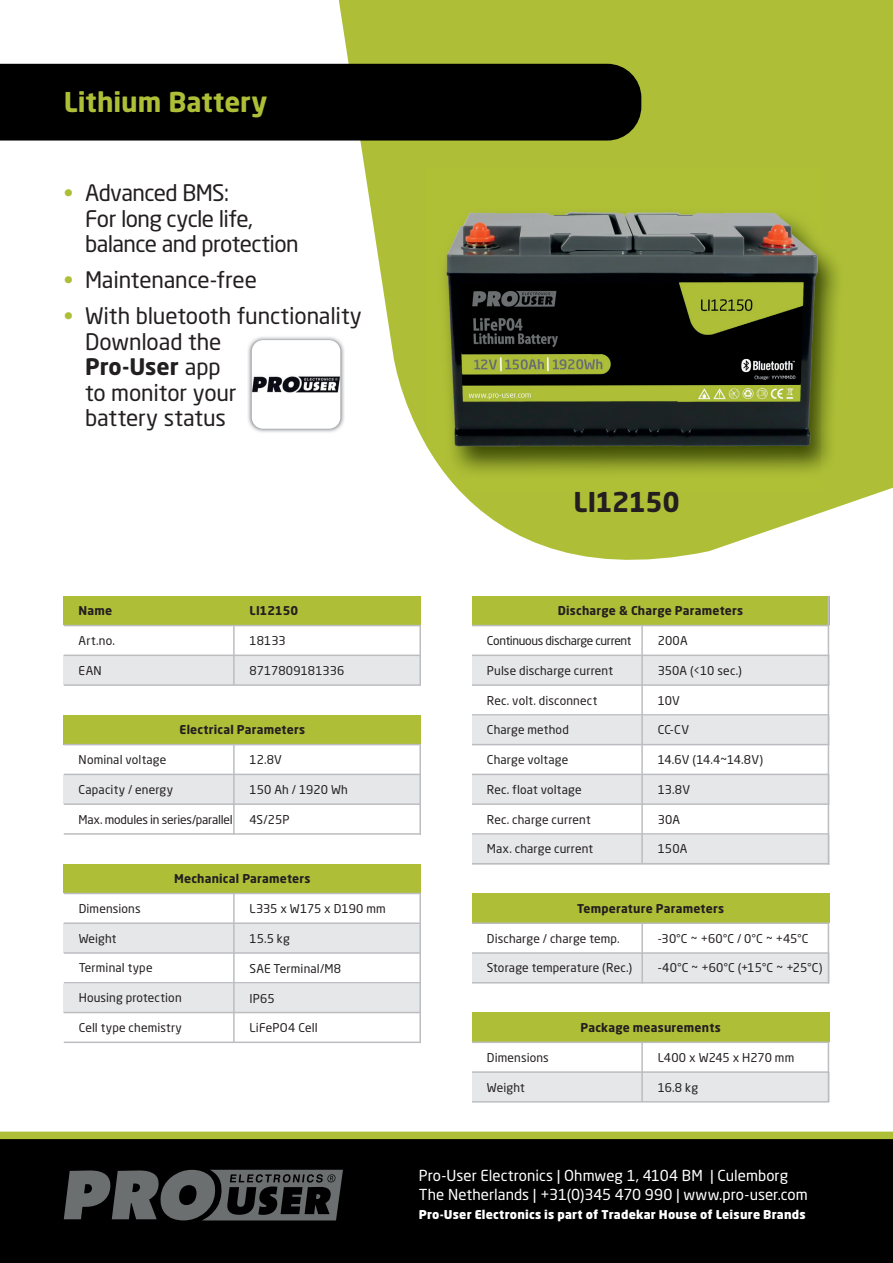
<style>
.page{position:relative;width:893px;height:1263px;background:#fff}
.page>*{position:absolute;margin:0;border:0;box-sizing:border-box;transform-origin:0 0}
.t1{font:700 27px "Neo Sans Std";color:#aebf37}
.t2{font:700 27px "Neo Sans Std";letter-spacing:-.02em;color:#231f20}
.t3{font:22.5px/25.5px "Neo Sans Std";letter-spacing:-.01em;color:#231f20}
.t4{font:22.5px/36px "Neo Sans Std";color:#aebf37}
.t5{font:15px/19.4px "Neo Sans Std";letter-spacing:.005em;color:#fff}
.t6{font:12px "Neo Sans Std";letter-spacing:.01em;color:#231f20}
.t7{font:700 12px "Neo Sans Std";letter-spacing:.015em;color:#231f20}
.t8{font:900 12px "Neo Sans W1 G";letter-spacing:.02em;color:#fff}
.t9{font:12px "Neo Sans Std";letter-spacing:-.015em;color:#231f20}
.t10{font:12px "Neo Sans Std";letter-spacing:-.03em;color:#231f20}
.s1{font-weight:700}
</style>
<div class="page">
<div style="left:64px;top:715px;width:357px;height:30px;background:#aebf37"></div>
<div style="left:64px;top:596px;width:357px;height:29px;background:#aebf37"></div>
<div style="left:64px;top:774px;width:357px;height:30px;background:#e6e7e9"></div>
<div style="left:64px;top:655px;width:357px;height:30px;background:#e6e7e9"></div>
<div style="left:472px;top:596px;width:357px;height:29px;background:#aebf37"></div>
<div style="left:472px;top:716px;width:357px;height:29px;background:#e6e7e9"></div>
<div style="left:472px;top:775px;width:357px;height:30px;background:#e6e7e9"></div>
<div style="left:472px;top:835px;width:357px;height:29px;background:#e6e7e9"></div>
<div style="left:472px;top:655px;width:357px;height:30px;background:#e6e7e9"></div>
<div style="left:0;top:1135px;width:893px;height:128px;background:#000"></div>
<hr style="left:64px;top:655px;width:357px;height:1px;background:#bcbdc0">
<hr style="left:472px;top:655px;width:357px;height:1px;background:#bcbdc0">
<hr style="left:472px;top:714px;width:357px;height:2px;background:#bcbdc0">
<hr style="left:472px;top:774px;width:357px;height:1px;background:#bcbdc0">
<hr style="left:472px;top:833px;width:357px;height:2px;background:#bcbdc0">
<hr style="left:64px;top:625px;width:357px;height:1px;background:#bcbdc0">
<hr style="left:472px;top:625px;width:357px;height:1px;background:#bcbdc0">
<hr style="left:64px;top:684px;width:357px;height:2px;background:#bcbdc0">
<hr style="left:472px;top:684px;width:357px;height:2px;background:#bcbdc0">
<hr style="left:472px;top:744px;width:357px;height:1px;background:#bcbdc0">
<hr style="left:472px;top:803px;width:357px;height:2px;background:#bcbdc0">
<hr style="left:472px;top:863px;width:357px;height:1px;background:#bcbdc0">
<hr style="left:64px;top:803px;width:357px;height:2px;background:#bcbdc0">
<hr style="left:64px;top:774px;width:357px;height:1px;background:#bcbdc0">
<hr style="left:64px;top:744px;width:357px;height:1px;background:#bcbdc0">
<hr style="left:64px;top:833px;width:357px;height:2px;background:#bcbdc0">
<hr style="left:233px;top:625px;width:2px;height:60px;background:#bcbdc0">
<hr style="left:419px;top:625px;width:2px;height:60px;background:#bcbdc0">
<hr style="left:233px;top:745px;width:2px;height:90px;background:#bcbdc0">
<hr style="left:419px;top:745px;width:2px;height:90px;background:#bcbdc0">
<hr style="left:641px;top:625px;width:2px;height:239px;background:#bcbdc0">
<div style="left:64px;top:864px;width:357px;height:29px;background:#aebf37"></div>
<div style="left:472px;top:893px;width:357px;height:30px;background:#aebf37"></div>
<div style="left:64px;top:983px;width:357px;height:30px;background:#e6e7e9"></div>
<div style="left:64px;top:923px;width:357px;height:30px;background:#e6e7e9"></div>
<div style="left:472px;top:953px;width:357px;height:30px;background:#e6e7e9"></div>
<hr style="left:64px;top:922px;width:357px;height:2px;background:#bcbdc0">
<hr style="left:472px;top:952px;width:357px;height:2px;background:#bcbdc0">
<hr style="left:64px;top:982px;width:357px;height:1px;background:#bcbdc0">
<hr style="left:64px;top:893px;width:357px;height:1px;background:#bcbdc0">
<hr style="left:472px;top:922px;width:357px;height:2px;background:#bcbdc0">
<hr style="left:64px;top:952px;width:357px;height:2px;background:#bcbdc0">
<hr style="left:472px;top:982px;width:357px;height:1px;background:#bcbdc0">
<hr style="left:64px;top:1012px;width:357px;height:1px;background:#bcbdc0">
<hr style="left:64px;top:1041px;width:357px;height:2px;background:#bcbdc0">
<hr style="left:233px;top:893px;width:2px;height:149px;background:#bcbdc0">
<hr style="left:641px;top:923px;width:2px;height:60px;background:#bcbdc0">
<hr style="left:828px;top:923px;width:1px;height:60px;background:#bcbdc0">
<hr style="left:419px;top:894px;width:2px;height:149px;background:#bcbdc0">
<hr style="left:828px;top:596px;width:1px;height:268px;background:#bcbdc0">
<svg style="left:336px;top:0;width:557px;height:609px;fill:#aebf37"></svg>
<div style="left:0;top:64px;width:641px;height:77px;background:#000"></div>
<svg style="left:64px;top:1170px;width:279px;height:50px"></svg>
<img style="left:475px;top:207px;width:370px;height:272px">
<img style="left:426px;top:168px;width:395px;height:53px">
<img style="left:426px;top:221px;width:49px;height:269px">
<div style="left:475px;top:479px;width:346px;height:11px;background:#afbf36"></div>
<img style="left:438px;top:464px;width:11px;height:15px">
<div style="left:0;top:1131px;width:893px;height:8px;background:#aebf37"></div>
<div style="left:472px;top:1012px;width:357px;height:30px;background:#aebf37"></div>
<div style="left:472px;top:1072px;width:357px;height:30px;background:#e6e7e9"></div>
<hr style="left:472px;top:1041px;width:357px;height:2px;background:#bcbdc0">
<hr style="left:472px;top:1101px;width:357px;height:1px;background:#bcbdc0">
<hr style="left:472px;top:1071px;width:357px;height:2px;background:#bcbdc0">
<hr style="left:828px;top:1042px;width:1px;height:60px;background:#bcbdc0">
<hr style="left:641px;top:1042px;width:2px;height:60px;background:#bcbdc0">
<img style="left:248px;top:335px;width:97px;height:98px">
<img style="left:252px;top:340px;width:88px;height:89px">
<h1 class="t1" style="left:64px;top:85px;width:205px">Lithium Battery</h1>
<h2 class="t4" style="left:64px;top:175px;width:11px">•</h2>
<h2 class="t4" style="left:64px;top:262px;width:11px">• •</h2>
<h2 class="t3" style="left:85px;top:180px;width:215px">Advanced BMS:<br>For long cycle life, balance and protection</h2>
<h2 class="t3" style="left:85px;top:262px;width:278px;line-height:36px">Maintenance-free<br>With bluetooth functionality</h2>
<h2 class="t3" style="left:85px;top:328px;width:153px">Download the<br><span class="s1">Pro-User</span> app to monitor your battery status</h2>
<h1 class="t2" style="left:574px;top:485px;width:108px">LI12150</h1>
<p class="t7" style="left:79px;top:603px;width:35px">Name</p>
<p class="t7" style="left:249px;top:603px;width:50px">LI12150</p>
<p class="t6" style="left:79px;top:633px;width:38px">Art.no.</p>
<p class="t6" style="left:249px;top:633px;width:38px">18133</p>
<p class="t7" style="left:558px;top:603px;width:187px">Discharge &amp; Charge Parameters</p>
<p class="t10" style="left:487px;top:633px;width:146px">Continuous discharge current</p>
<p class="t6" style="left:658px;top:633px;width:31px">200A</p>
<p class="t6" style="left:79px;top:663px;width:25px">EAN</p>
<p class="t6" style="left:249px;top:663px;width:96px">8717809181336</p>
<p class="t6" style="left:487px;top:663px;width:128px">Pulse discharge current</p>
<p class="t6" style="left:487px;top:693px;width:112px">Rec. volt. disconnect</p>
<p class="t6" style="left:658px;top:663px;width:85px">350A (&lt;10 sec.)</p>
<p class="t6" style="left:658px;top:693px;width:24px">10V</p>
<p class="t7" style="left:180px;top:722px;width:127px">Electrical Parameters</p>
<p class="t6" style="left:487px;top:722px;width:83px">Charge method</p>
<p class="t6" style="left:658px;top:722px;width:33px">CC-CV</p>
<p class="t6" style="left:79px;top:752px;width:89px">Nominal voltage</p>
<p class="t6" style="left:249px;top:752px;width:34px">12.8V</p>
<p class="t6" style="left:487px;top:752px;width:83px">Charge voltage</p>
<p class="t6" style="left:658px;top:752px;width:107px">14.6V (14.4~14.8V)</p>
<p class="t6" style="left:79px;top:782px;width:96px">Capacity / energy</p>
<p class="t6" style="left:249px;top:782px;width:100px">150 Ah / 1920 Wh</p>
<p class="t6" style="left:487px;top:782px;width:96px">Rec. float voltage</p>
<p class="t6" style="left:658px;top:782px;width:34px">13.8V</p>
<p class="t9" style="left:79px;top:812px;width:156px">Max. modules in series/parallel</p>
<p class="t6" style="left:249px;top:812px;width:42px">4S/25P</p>
<p class="t6" style="left:487px;top:812px;width:105px">Rec. charge current</p>
<p class="t6" style="left:658px;top:812px;width:24px">30A</p>
<p class="t6" style="left:487px;top:842px;width:108px">Max. charge current</p>
<p class="t6" style="left:658px;top:842px;width:31px">150A</p>
<p class="t7" style="left:174px;top:871px;width:138px">Mechanical Parameters</p>
<p class="t6" style="left:79px;top:901px;width:63px">Dimensions</p>
<p class="t6" style="left:249px;top:901px;width:138px">L335 x W175 x D190 mm</p>
<p class="t6" style="left:79px;top:931px;width:39px">Weight</p>
<p class="t6" style="left:79px;top:961px;width:75px">Terminal type</p>
<p class="t6" style="left:487px;top:961px;width:147px">Storage temperature (Rec.)</p>
<p class="t7" style="left:577px;top:901px;width:149px">Temperature Parameters</p>
<p class="t6" style="left:487px;top:931px;width:134px">Discharge / charge temp.</p>
<p class="t6" style="left:658px;top:931px;width:152px">-30°C ~ +60°C / 0°C ~ +45°C</p>
<p class="t6" style="left:658px;top:960px;width:166px">-40°C ~ +60°C (+15°C ~ +25°C)</p>
<p class="t6" style="left:249px;top:931px;width:42px">15.5 kg</p>
<p class="t6" style="left:249px;top:961px;width:93px">SAE Terminal/M8</p>
<p class="t6" style="left:79px;top:990px;width:105px">Housing protection</p>
<p class="t6" style="left:79px;top:1020px;width:105px">Cell type chemistry</p>
<p class="t6" style="left:249px;top:991px;width:27px">IP65</p>
<p class="t6" style="left:249px;top:1020px;width:70px">LiFePO4 Cell</p>
<p class="t6" style="left:487px;top:1050px;width:63px">Dimensions</p>
<p class="t6" style="left:487px;top:1080px;width:39px">Weight</p>
<p class="t7" style="left:580px;top:1020px;width:142px">Package measurements</p>
<p class="t6" style="left:658px;top:1050px;width:138px">L400 x W245 x H270 mm</p>
<p class="t6" style="left:658px;top:1080px;width:42px">16.8 kg</p>
<p class="t5" style="left:419px;top:1166px;width:391px">Pro-User Electronics | Ohmweg 1, 4104 BM | Culemborg<br>The Netherlands | +31(0)345 470 990 | www.pro-user.com</p>
<p class="t8" style="left:419px;top:1207px;width:388px">Pro-User Electronics is part of Tradekar House of Leisure Brands</p>
</div>
